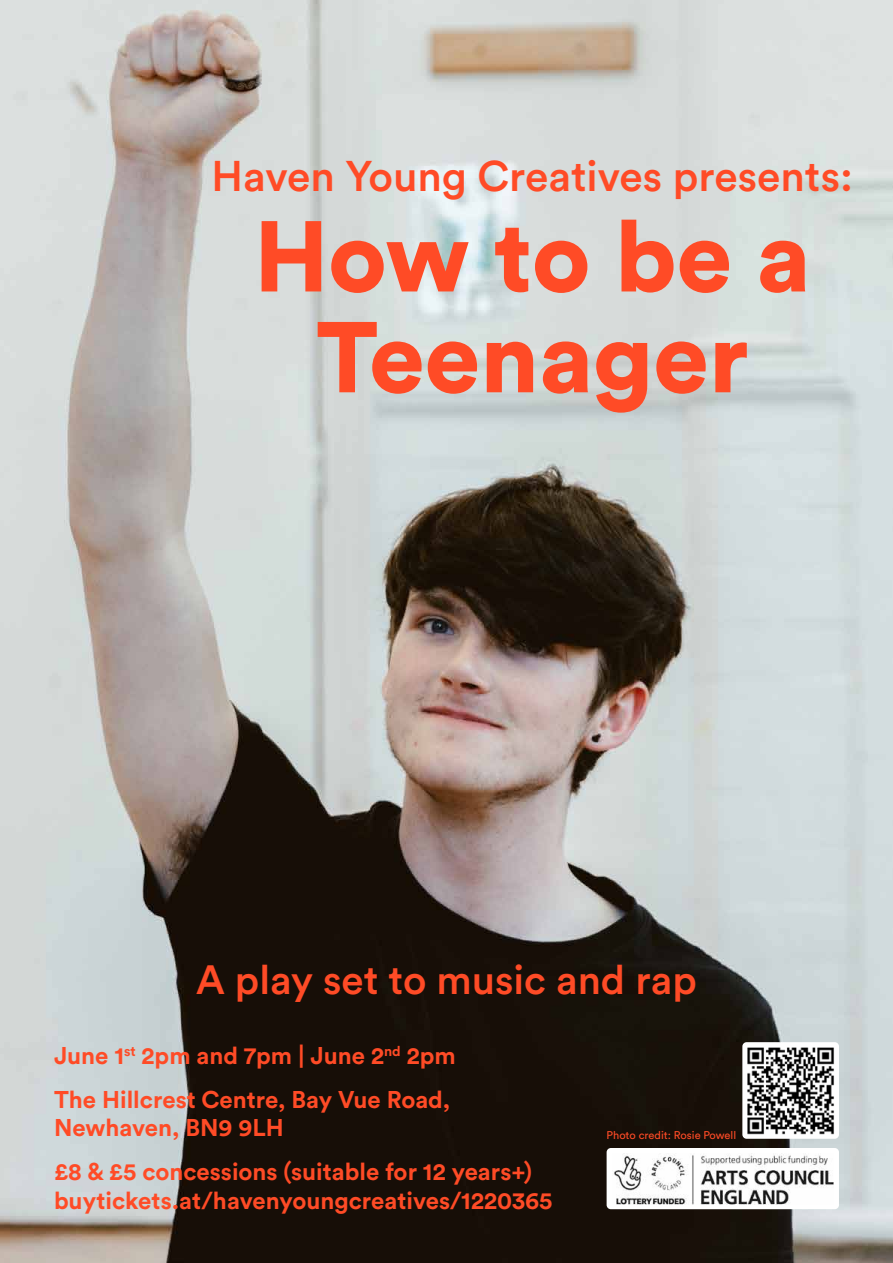
<style>
.page{position:relative;width:893px;height:1263px;background:#fff}
.page>*{position:absolute;margin:0;border:0;box-sizing:border-box;transform-origin:0 0}
.t1{font:900 99.3px/100.8px "Circular Pro";color:#ff4b26;text-align:center}
.t2{font:500 42.45px "Circular Pro";color:#ff4b26}
.t3{font:500 40.5px "Circular Pro";color:#ff4b26}
.t4{font:700 24px/43.8px "Circular Pro";color:#ff4b26}
.t5{font:11.1px "Circular Pro";color:#ff4b26}
</style>
<div class="page">
<img style="left:0;top:0;width:893px;height:1263px">
<div style="left:607px;top:1148px;width:232px;height:61px;background:#fff;border-radius:4px"></div>
<img style="left:614px;top:1154px;width:219px;height:51px">
<img style="left:742px;top:1042px;width:97px;height:97px">
<h2 class="t2" style="left:212px;top:147px;width:643px">Haven Young Creatives presents:</h2>
<h1 class="t1" style="left:254px;top:202px;width:558px">How to be a<br>Teenager</h1>
<h3 class="t3" style="left:196px;top:952px;width:502px">A play set to music and rap</h3>
<p class="t4" style="left:54px;top:1032px;width:403px">June 1<sup>st</sup> 2pm and 7pm | June 2<sup>nd</sup> 2pm<br>The Hillcrest Centre, Bay Vue Road,</p>
<p class="t4" style="left:54px;top:1105px;width:480px">Newhaven, BN9 9LH<br>£8 &amp; £5 concessions (suitable for 12 years+)</p>
<p class="t4" style="left:54px;top:1178px;width:500px">buytickets.at/havenyoungcreatives/1220365</p>
<p class="t5" style="left:607px;top:1127px;width:131px">Photo credit: Rosie Powell</p>
</div>
